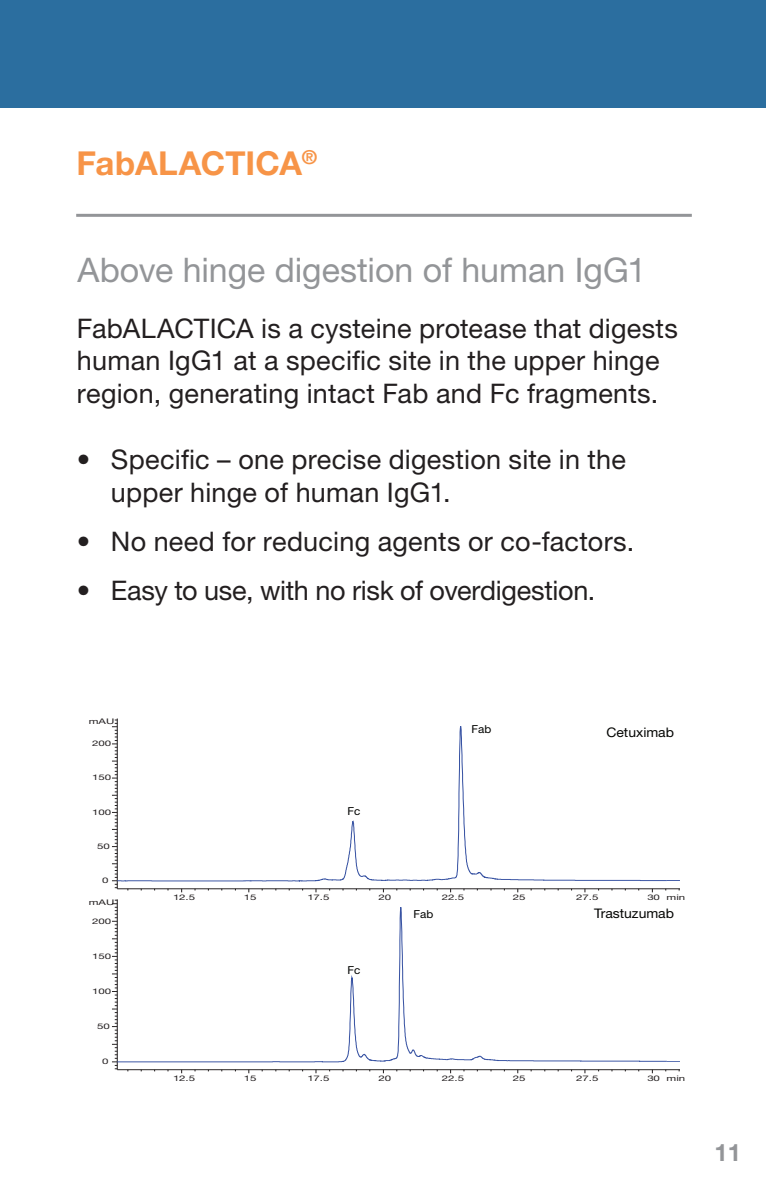
<style>
.page{position:relative;width:766px;height:1191px;background:#fff}
.page>*{position:absolute;margin:0;border:0;box-sizing:border-box;transform-origin:0 0}
.t1{font:33.9px "Helvetica Neue LT Pro";color:#939598}
.t2{font:700 33px "Helvetica Neue";color:#f79447}
.t3{font:27px/32.4px "Helvetica Neue LT Pro";letter-spacing:.01em;color:#231f20}
.t4{font:27px "Helvetica Neue LT Pro";letter-spacing:-.01em;color:#231f20}
.t5{font:700 24px "Helvetica Neue LT Pro";color:#939598}
.t6{font:13.2px "Helvetica Neue";color:#040503;scale:1.05 1}
.t7{font:11.1px "Helvetica Neue";color:#040503;scale:1.05 1}
.t8{font:7.8px "Helvetica Neue";letter-spacing:-.01em;color:#231f20;scale:1.49 1}
</style>
<div class="page">
<div style="left:0;top:0;width:765px;height:108px;background:#2b6e9f"></div>
<hr style="left:76px;top:214px;width:615px;height:3px;background:#939598">
<hr style="left:117px;top:888px;width:562px;height:1px;background:#231f20">
<hr style="left:117px;top:718px;width:1px;height:170px;background:#231f20">
<svg style="left:112px;top:719px;width:5px;height:169px"></svg>
<svg style="left:117px;top:720px;width:549px;height:161px"></svg>
<svg style="left:666px;top:880px;width:13px;height:1px"></svg>
<hr style="left:117px;top:1069px;width:562px;height:1px;background:#231f20">
<hr style="left:117px;top:899px;width:1px;height:170px;background:#231f20">
<svg style="left:112px;top:899px;width:5px;height:170px"></svg>
<svg style="left:117px;top:899px;width:550px;height:163px"></svg>
<svg style="left:666px;top:1061px;width:13px;height:1px"></svg>
<p class="t2" style="left:77px;top:143px;width:242px">FabALACTICA<sup>®</sup></p>
<p class="t1" style="left:77px;top:249px;width:570px">Above hinge digestion of human IgG1</p>
<p class="t3" style="left:77px;top:311px;width:602px">FabALACTICA is a cysteine protease that digests human IgG1 at a specific site in the upper hinge region, generating intact Fab and Fc fragments.</p>
<p class="t3" style="left:111px;top:443px;width:516px;text-indent:-34px">• Specific – one precise digestion site in the upper hinge of human IgG1.</p>
<p class="t3" style="left:77px;top:524px;width:559px">• No need for reducing agents or co-factors.</p>
<p class="t4" style="left:77px;top:574px;width:519px">• Easy to use, with no risk of overdigestion.</p>
<p class="t8" style="left:89px;top:716px;width:19px">mAU</p>
<p class="t8" style="left:92px;top:738px;width:14px">200</p>
<p class="t8" style="left:92px;top:773px;width:14px">150</p>
<p class="t8" style="left:92px;top:807px;width:14px">100</p>
<p class="t8" style="left:97px;top:841px;width:10px">50</p>
<p class="t8" style="left:102px;top:875px;width:6px">0</p>
<p class="t8" style="left:89px;top:897px;width:19px">mAU</p>
<p class="t8" style="left:92px;top:916px;width:14px">200</p>
<p class="t8" style="left:92px;top:951px;width:14px">150</p>
<p class="t8" style="left:92px;top:986px;width:14px">100</p>
<p class="t8" style="left:97px;top:1021px;width:10px">50</p>
<p class="t8" style="left:102px;top:1056px;width:6px">0</p>
<p class="t7" style="left:347px;top:804px;width:14px">Fc</p>
<p class="t7" style="left:471px;top:722px;width:20px">Fab</p>
<p class="t6" style="left:606px;top:724px;width:66px">Cetuximab</p>
<p class="t8" style="left:173px;top:893px;width:16px">12.5</p>
<p class="t8" style="left:244px;top:893px;width:10px">15</p>
<p class="t8" style="left:307px;top:893px;width:16px">17.5</p>
<p class="t8" style="left:378px;top:893px;width:10px">20</p>
<p class="t8" style="left:442px;top:893px;width:16px">22.5</p>
<p class="t8" style="left:512px;top:893px;width:10px">25</p>
<p class="t8" style="left:576px;top:893px;width:16px">27.5</p>
<p class="t8" style="left:647px;top:892px;width:27px">30 min</p>
<p class="t7" style="left:347px;top:963px;width:14px">Fc</p>
<p class="t7" style="left:413px;top:907px;width:20px">Fab</p>
<p class="t6" style="left:594px;top:905px;width:78px">Trastuzumab</p>
<p class="t8" style="left:173px;top:1073px;width:16px">12.5</p>
<p class="t8" style="left:244px;top:1073px;width:10px">15</p>
<p class="t8" style="left:307px;top:1073px;width:16px">17.5</p>
<p class="t8" style="left:378px;top:1073px;width:10px">20</p>
<p class="t8" style="left:442px;top:1073px;width:16px">22.5</p>
<p class="t8" style="left:512px;top:1073px;width:10px">25</p>
<p class="t8" style="left:576px;top:1073px;width:16px">27.5</p>
<p class="t8" style="left:647px;top:1073px;width:27px">30 min</p>
<p class="t5" style="left:714px;top:1137px;width:28px">11</p>
</div>
